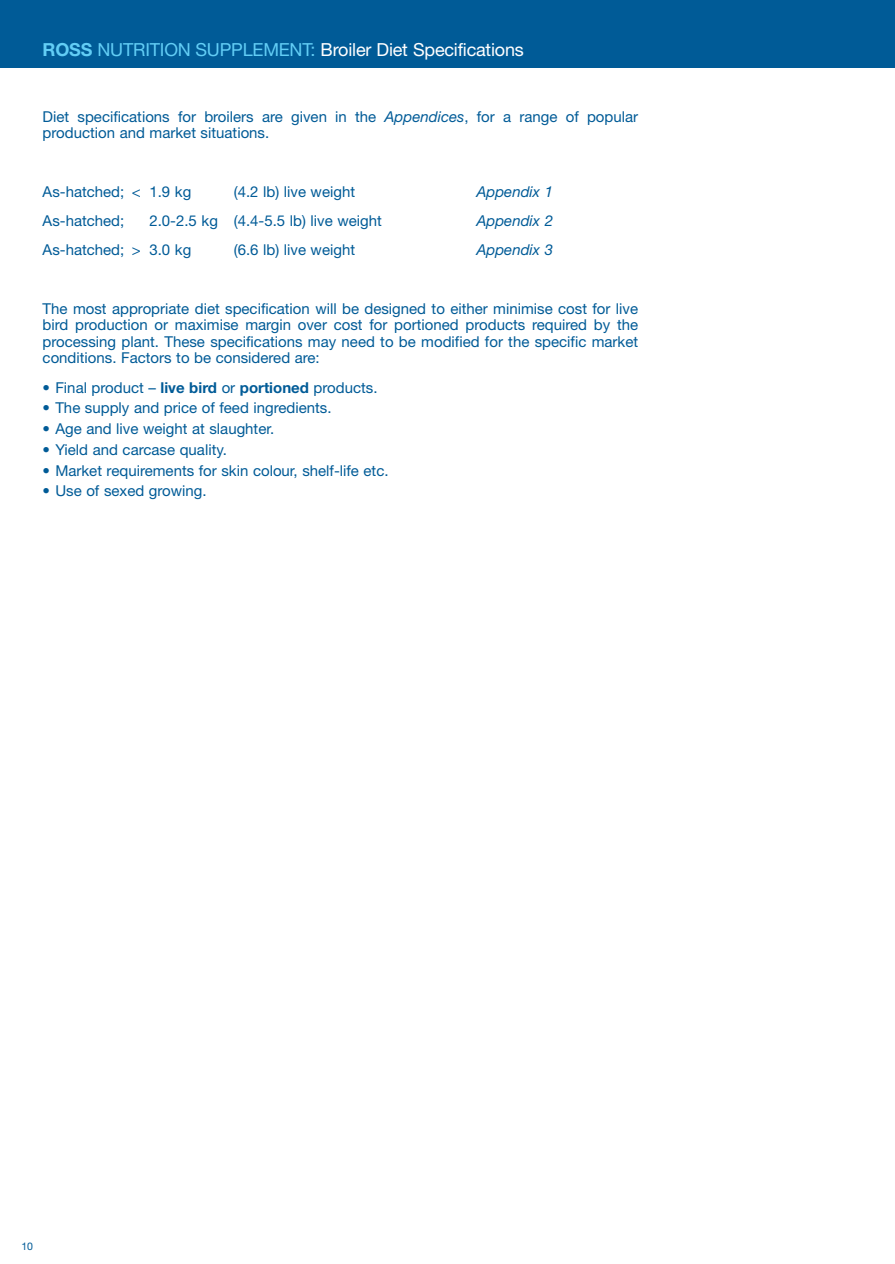
<style>
.page{position:relative;width:895px;height:1264px;background:#fff}
.page>*{position:absolute;margin:0;border:0;box-sizing:border-box;transform-origin:0 0}
.t1{font:18px "Helvetica Neue";letter-spacing:-.01em;color:#fff}
.t2{font:15px/16.5px "Helvetica Neue";color:#005b97}
.t3{font:italic 15px "Helvetica Neue";color:#005b97}
.t4{font:10.5px "Helvetica Neue";color:#005b97}
.s1{font-weight:700;color:#62cdf5}
.s2{color:#62cdf5}
.s3{font-style:italic}
.s4{font-weight:700}
</style>
<div class="page">
<div style="left:0;top:0;width:895px;height:68px;background:#005b97"></div>
<p class="t1" style="left:43px;top:43px;width:483px"><span class="s1">ROSS</span> <span class="s2">NUTRITION SUPPLEMENT:</span> Broiler Diet Specifications</p>
<p class="t2" style="left:43px;top:109px;width:597px">Diet specifications for broilers are given in the <span class="s3">Appendices</span>, for a range of popular production and market situations.</p>
<p class="t2" style="left:43px;top:184px;width:150px">As-hatched; &lt; 1.9 kg</p>
<p class="t2" style="left:234px;top:184px;width:123px">(4.2 lb) live weight</p>
<p class="t3" style="left:476px;top:186px;width:78px">Appendix 1</p>
<p class="t2" style="left:43px;top:214px;width:83px">As-hatched;</p>
<p class="t2" style="left:149px;top:214px;width:234px">2.0-2.5 kg (4.4-5.5 lb) live weight</p>
<p class="t3" style="left:476px;top:215px;width:78px">Appendix 2</p>
<p class="t2" style="left:43px;top:243px;width:150px">As-hatched; &gt; 3.0 kg</p>
<p class="t2" style="left:234px;top:243px;width:123px">(6.6 lb) live weight</p>
<p class="t3" style="left:476px;top:244px;width:78px">Appendix 3</p>
<p class="t2" style="left:43px;top:302px;width:597px;text-align:justify">The most appropriate diet specification will be designed to either minimise cost for live bird production or maximise margin over cost for portioned products required by the processing plant. These specifications may need to be modified for the specific market conditions. Factors to be considered are:</p>
<p class="t2" style="left:43px;top:380px;width:336px">• Final product – <span class="s4">live bird</span> or <span class="s4">portioned</span> products.</p>
<p class="t2" style="left:43px;top:401px;width:290px">• The supply and price of feed ingredients.</p>
<p class="t2" style="left:43px;top:422px;width:233px">• Age and live weight at slaughter.</p>
<p class="t2" style="left:43px;top:443px;width:186px">• Yield and carcase quality.</p>
<p class="t2" style="left:43px;top:463px;width:347px">• Market requirements for skin colour, shelf-life etc.</p>
<p class="t2" style="left:43px;top:484px;width:165px">• Use of sexed growing.</p>
<p class="t4" style="left:21px;top:1242px;width:13px">10</p>
</div>
